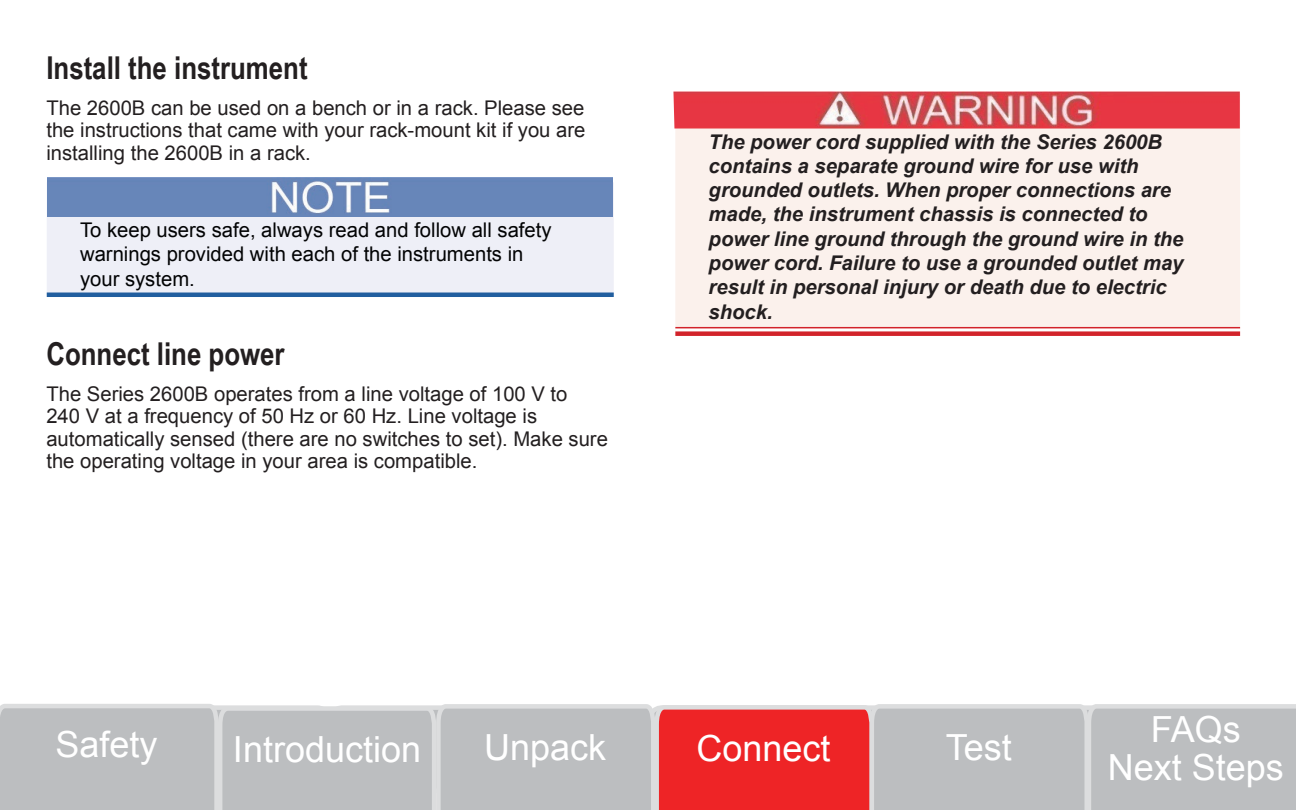
<style>
.page{position:relative;width:1296px;height:810px;background:#fff}
.page>*{position:absolute;margin:0;border:0;box-sizing:border-box;transform-origin:0 0}
.t1{font:36px/38.2px "Arial";color:#fff;text-align:center}
.t2{font:700 31.5px "Arial Narrow";color:#231f20}
.t3{font:20.25px/22.5px "Arial";color:#231f20;text-align:justify}
.t4{font:italic 700 20.25px/24.3px "Arial";color:#231f20}
.t5{font:20.25px/24.3px "Arial";color:#020304}
</style>
<div class="page">
<div style="left:47px;top:182px;width:567px;height:111px;background:#eeeff7"></div>
<hr style="left:47px;top:293px;width:567px;height:4px;background:#215e9f">
<img style="left:48px;top:178px;width:565px;height:39px">
<div style="left:675px;top:129px;width:565px;height:198px;background:#fbf1ec"></div>
<svg style="left:675px;top:328px;width:565px;height:1px"></svg>
<hr style="left:675px;top:327px;width:565px;height:1px;background:#d2232a">
<div style="left:675px;top:331px;width:565px;height:5px;background:#d2232a"></div>
<img style="left:673px;top:91px;width:567px;height:38px">
<svg style="left:0;top:704px;width:1296px;height:106px;background:#c6a8aa"></svg>
<h2 class="t2" style="left:46px;top:44px;width:263px">Install the instrument</h2>
<p class="t3" style="left:46px;top:97px;width:541px">The 2600B can be used on a bench or in a rack. Please see the instructions that came with your rack-mount kit if you are installing the 2600B in a rack.</p>
<p class="t5" style="left:80px;top:218px;width:473px">To keep users safe, always read and follow all safety warnings provided with each of the instruments in your system.</p>
<h2 class="t2" style="left:46px;top:330px;width:240px">Connect line power</h2>
<p class="t3" style="left:46px;top:383px;width:563px;text-align:left">The Series 2600B operates from a line voltage of 100 V to<br>240 V at a frequency of 50 Hz or 60 Hz. Line voltage is automatically sensed (there are no switches to set). Make sure the operating voltage in your area is compatible.</p>
<p class="t4" style="left:709px;top:130px;width:476px">The power cord supplied with the Series 2600B contains a separate ground wire for use with grounded outlets. When proper connections are made, the instrument chassis is connected to power line ground through the ground wire in the power cord. Failure to use a grounded outlet may result in personal injury or death due to electric shock.</p>
<h1 class="t1" style="left:55px;top:726px;width:104px">Safety</h1>
<h1 class="t1" style="left:484px;top:728px;width:124px">Unpack</h1>
<h1 class="t1" style="left:946px;top:728px;width:68px">Test</h1>
<h1 class="t1" style="left:233px;top:730px;width:190px">Introduction</h1>
<h1 class="t1" style="left:697px;top:729px;width:136px">Connect</h1>
<h1 class="t1" style="left:396px;top:729px;width:190px">Introduction</h1>
<h1 class="t1" style="left:1108px;top:710px;width:178px">FAQs<br>Next Steps</h1>
</div>
